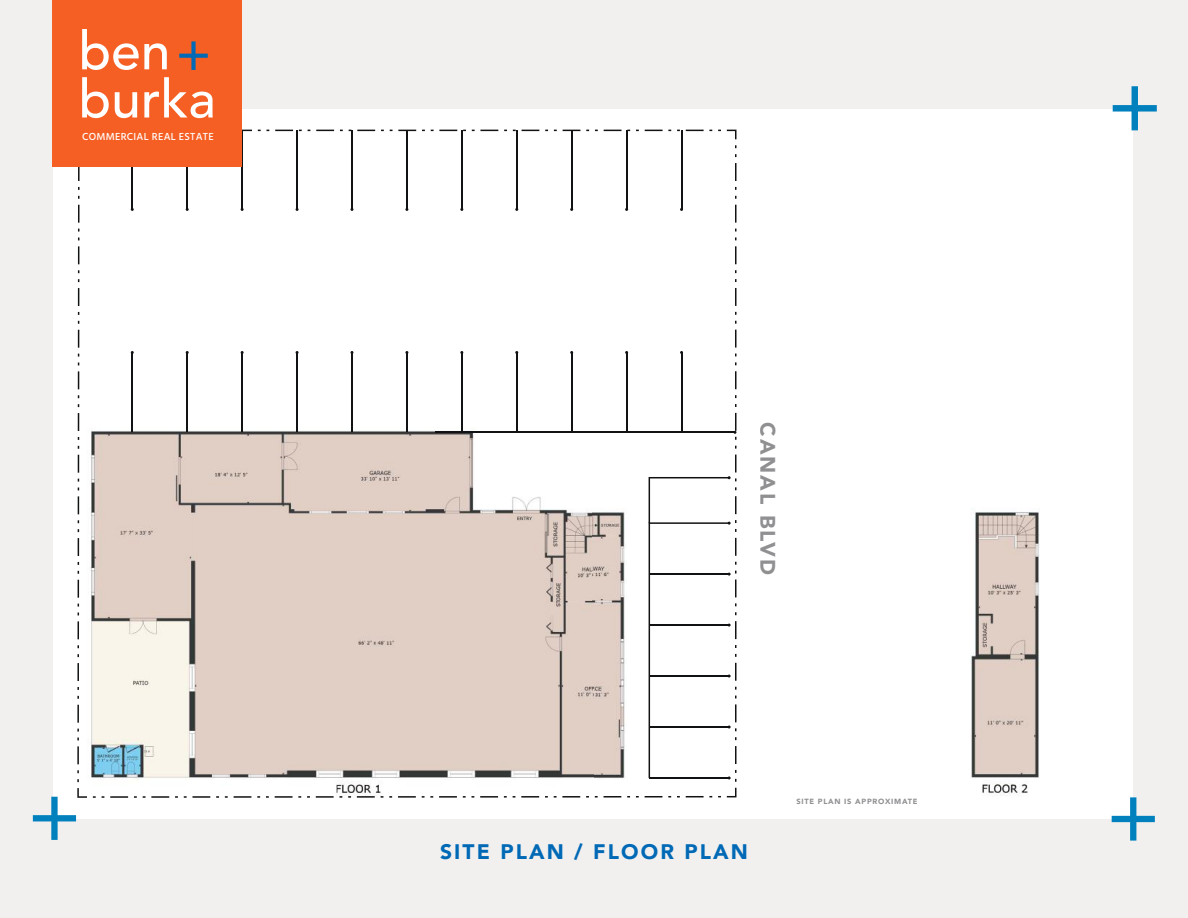
<style>
.page{position:relative;width:1188px;height:918px;background:#fff}
.page>*{position:absolute;margin:0;border:0;box-sizing:border-box;transform-origin:0 0}
.t1{font:900 21px "Avenir";letter-spacing:.1em;color:#0069b6}
.t2{font:900 21px "Avenir";letter-spacing:.1em;color:#909093}
.t3{font:500 10.5px "Hind";letter-spacing:.025em;color:#fff}
.t4{font:900 7.5px "Avenir";letter-spacing:.1em;color:#909093}
</style>
<div class="page">
<div style="left:0;top:1px;width:1188px;height:917px;background:#f2f0ef"></div>
<div style="left:53px;top:109px;width:1080px;height:709px;background:#fff"></div>
<svg style="left:1112px;top:797px;width:43px;height:44px"></svg>
<svg style="left:33px;top:797px;width:43px;height:43px"></svg>
<img style="left:971px;top:512px;width:69px;height:284px">
<svg style="left:1113px;top:86px;width:44px;height:44px"></svg>
<svg style="left:77px;top:130px;width:660px;height:668px"></svg>
<hr style="left:186px;top:352px;width:2px;height:80px;background:#111213">
<hr style="left:626px;top:130px;width:1px;height:79px;background:#111213">
<hr style="left:132px;top:352px;width:1px;height:80px;background:#111213">
<hr style="left:681px;top:130px;width:1px;height:79px;background:#111213">
<hr style="left:241px;top:352px;width:2px;height:80px;background:#111213">
<hr style="left:571px;top:130px;width:1px;height:79px;background:#111213">
<hr style="left:296px;top:352px;width:2px;height:80px;background:#111213">
<hr style="left:516px;top:130px;width:2px;height:79px;background:#111213">
<hr style="left:351px;top:352px;width:2px;height:80px;background:#111213">
<hr style="left:461px;top:130px;width:2px;height:79px;background:#111213">
<hr style="left:406px;top:352px;width:2px;height:80px;background:#111213">
<svg style="left:649px;top:455px;width:88px;height:327px"></svg>
<hr style="left:406px;top:130px;width:2px;height:79px;background:#111213">
<hr style="left:461px;top:352px;width:2px;height:80px;background:#111213">
<hr style="left:351px;top:130px;width:2px;height:79px;background:#111213">
<hr style="left:516px;top:352px;width:2px;height:80px;background:#111213">
<hr style="left:296px;top:130px;width:2px;height:79px;background:#111213">
<hr style="left:571px;top:352px;width:1px;height:80px;background:#111213">
<hr style="left:241px;top:130px;width:2px;height:79px;background:#111213">
<hr style="left:626px;top:352px;width:1px;height:80px;background:#111213">
<hr style="left:186px;top:130px;width:2px;height:79px;background:#111213">
<hr style="left:681px;top:352px;width:1px;height:80px;background:#111213">
<hr style="left:132px;top:130px;width:1px;height:79px;background:#111213">
<hr style="left:436px;top:432px;width:299px;height:1px;background:#111213">
<svg style="left:734px;top:413px;width:3px;height:27px"></svg>
<div style="left:53px;top:0;width:189px;height:167px;background:#f55f23"></div>
<svg style="left:82px;top:29px;width:85px;height:41px"></svg>
<svg style="left:179px;top:41px;width:29px;height:29px"></svg>
<svg style="left:82px;top:77px;width:27px;height:41px"></svg>
<svg style="left:115px;top:92px;width:22px;height:26px"></svg>
<svg style="left:144px;top:77px;width:69px;height:41px"></svg>
<h2 class="t3" style="left:82px;top:130px;width:133px">COMMERCIAL REAL ESTATE</h2>
<h1 class="t2" style="left:786px;top:422px;width:154px;rotate:90deg">CANAL BLVD</h1>
<h1 class="t1" style="left:440px;top:834px;width:309px">SITE PLAN / FLOOR PLAN</h1>
<p class="t4" style="left:796px;top:795px;width:123px">SITE PLAN IS APPROXIMATE</p>
</div>
